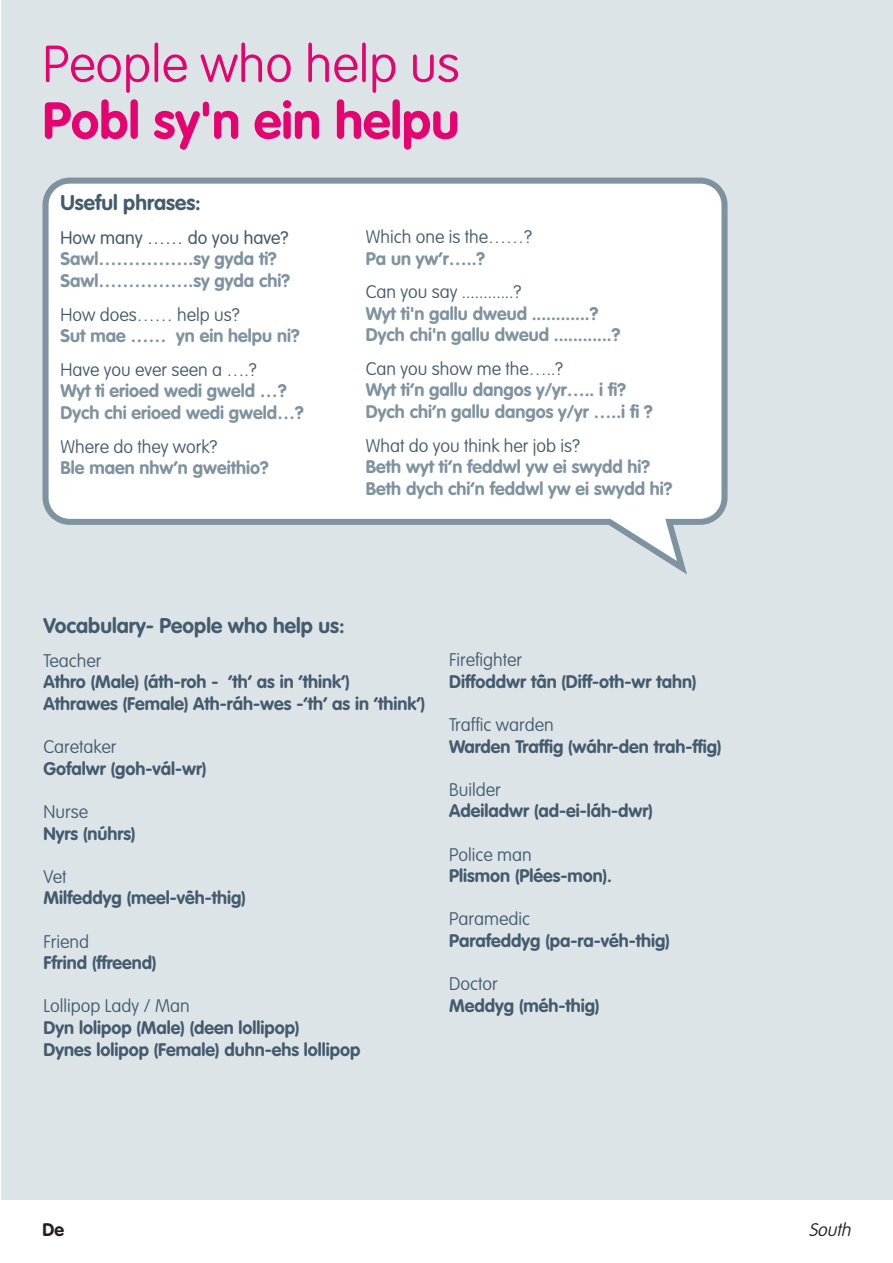
<style>
.page{position:relative;width:893px;height:1263px;background:#fff}
.page>*{position:absolute;margin:0;border:0;box-sizing:border-box;transform-origin:0 0}
.t1{font:700 51px "VAG Rounded";color:#e4036f}
.t2{font:100 51px "VAG Rounded";color:#e4036f}
.t3{font:700 21px "VAG Rounded";color:#435b6d}
.t4{font:700 18px/21.6px "VAG Rounded";color:#435b6d}
.t5{font:700 18px/21.6px "VAG Rounded";color:#7f929f}
.t6{font:100 18px "VAG Rounded";color:#435b6d}
.t7{font:300 18px "VAG Rounded";color:#435b6d}
.t8{font:italic 100 18px "VAG Rounded";color:#231f20}
.t9{font:700 18px "VAG Rounded";color:#231f20}
</style>
<div class="page">
<div style="left:1px;top:0;width:892px;height:1199px;background:#dde4e8"></div>
<svg style="left:43px;top:178px;width:684px;height:397px;background:#f5f6f7"></svg>
<h1 class="t2" style="left:43px;top:43px;width:419px">People who help us</h1>
<h1 class="t1" style="left:43px;top:99px;width:418px">Pobl sy'n ein helpu</h1>
<p class="t3" style="left:61px;top:194px;width:142px">Useful phrases:</p>
<p class="t7" style="left:61px;top:230px;width:230px">How many …… do you have?</p>
<p class="t5" style="left:61px;top:250px;width:231px">Sawl…………….sy gyda ti?<br>Sawl…………….sy gyda chi?</p>
<p class="t6" style="left:61px;top:307px;width:181px">How does…… help us?</p>
<p class="t5" style="left:61px;top:326px;width:241px">Sut mae …… yn ein helpu ni?</p>
<p class="t6" style="left:61px;top:362px;width:198px">Have you ever seen a ….?</p>
<p class="t5" style="left:61px;top:382px;width:245px">Wyt ti erioed wedi gweld …?<br>Dych chi erioed wedi gweld…?</p>
<p class="t6" style="left:61px;top:439px;width:158px">Where do they work?</p>
<p class="t5" style="left:61px;top:458px;width:210px">Ble maen nhw’n gweithio?</p>
<p class="t6" style="left:366px;top:229px;width:168px">Which one is the……?</p>
<p class="t5" style="left:366px;top:249px;width:121px">Pa un yw’r…..?</p>
<p class="t6" style="left:366px;top:284px;width:157px">Can you say ............?</p>
<p class="t5" style="left:366px;top:304px;width:256px">Wyt ti'n gallu dweud ............?<br>Dych chi'n gallu dweud ............?</p>
<p class="t6" style="left:366px;top:361px;width:199px">Can you show me the…..?</p>
<p class="t5" style="left:366px;top:381px;width:289px">Wyt ti’n gallu dangos y/yr….. i fi?<br>Dych chi’n gallu dangos y/yr …..i fi ?</p>
<p class="t6" style="left:366px;top:438px;width:216px">What do you think her job is?</p>
<p class="t5" style="left:366px;top:457px;width:308px">Beth wyt ti’n feddwl yw ei swydd hi?<br>Beth dych chi’n feddwl yw ei swydd hi?</p>
<p class="t3" style="left:44px;top:617px;width:303px">Vocabulary- People who help us:</p>
<p class="t6" style="left:44px;top:653px;width:60px">Teacher</p>
<p class="t4" style="left:44px;top:672px;width:383px">Athro (Male) (áth-roh - ‘th’ as in ‘think’)<br>Athrawes (Female) Ath-ráh-wes -‘th’ as in ‘think’)</p>
<p class="t6" style="left:44px;top:739px;width:75px">Caretaker</p>
<p class="t4" style="left:44px;top:759px;width:164px">Gofalwr (goh-vál-wr)</p>
<p class="t6" style="left:44px;top:804px;width:46px">Nurse</p>
<p class="t4" style="left:44px;top:824px;width:93px">Nyrs (núhrs)</p>
<p class="t6" style="left:44px;top:869px;width:25px">Vet</p>
<p class="t4" style="left:44px;top:888px;width:204px">Milfeddyg (meel-vêh-thig)</p>
<p class="t6" style="left:44px;top:934px;width:47px">Friend</p>
<p class="t4" style="left:44px;top:953px;width:114px">Ffrind (ffreend)</p>
<p class="t6" style="left:44px;top:998px;width:148px">Lollipop Lady / Man</p>
<p class="t4" style="left:44px;top:1018px;width:318px">Dyn lolipop (Male) (deen lollipop)<br>Dynes lolipop (Female) duhn-ehs lollipop</p>
<p class="t6" style="left:449px;top:652px;width:75px">Firefighter</p>
<p class="t4" style="left:449px;top:672px;width:249px">Diffoddwr tân (Diff-oth-wr tahn)</p>
<p class="t6" style="left:449px;top:717px;width:106px">Traffic warden</p>
<p class="t4" style="left:449px;top:737px;width:274px">Warden Traffig (wáhr-den trah-ffig)</p>
<p class="t6" style="left:449px;top:782px;width:53px">Builder</p>
<p class="t4" style="left:449px;top:802px;width:205px">Adeiladwr (ad-ei-láh-dwr)</p>
<p class="t6" style="left:449px;top:847px;width:84px">Police man</p>
<p class="t4" style="left:449px;top:866px;width:164px">Plismon (Plées-mon).</p>
<p class="t6" style="left:449px;top:911px;width:83px">Paramedic</p>
<p class="t4" style="left:449px;top:931px;width:222px">Parafeddyg (pa-ra-véh-thig)</p>
<p class="t6" style="left:449px;top:976px;width:50px">Doctor</p>
<p class="t4" style="left:449px;top:996px;width:152px">Meddyg (méh-thig)</p>
<p class="t9" style="left:43px;top:1222px;width:23px">De</p>
<p class="t8" style="left:809px;top:1222px;width:47px">South</p>
</div>
